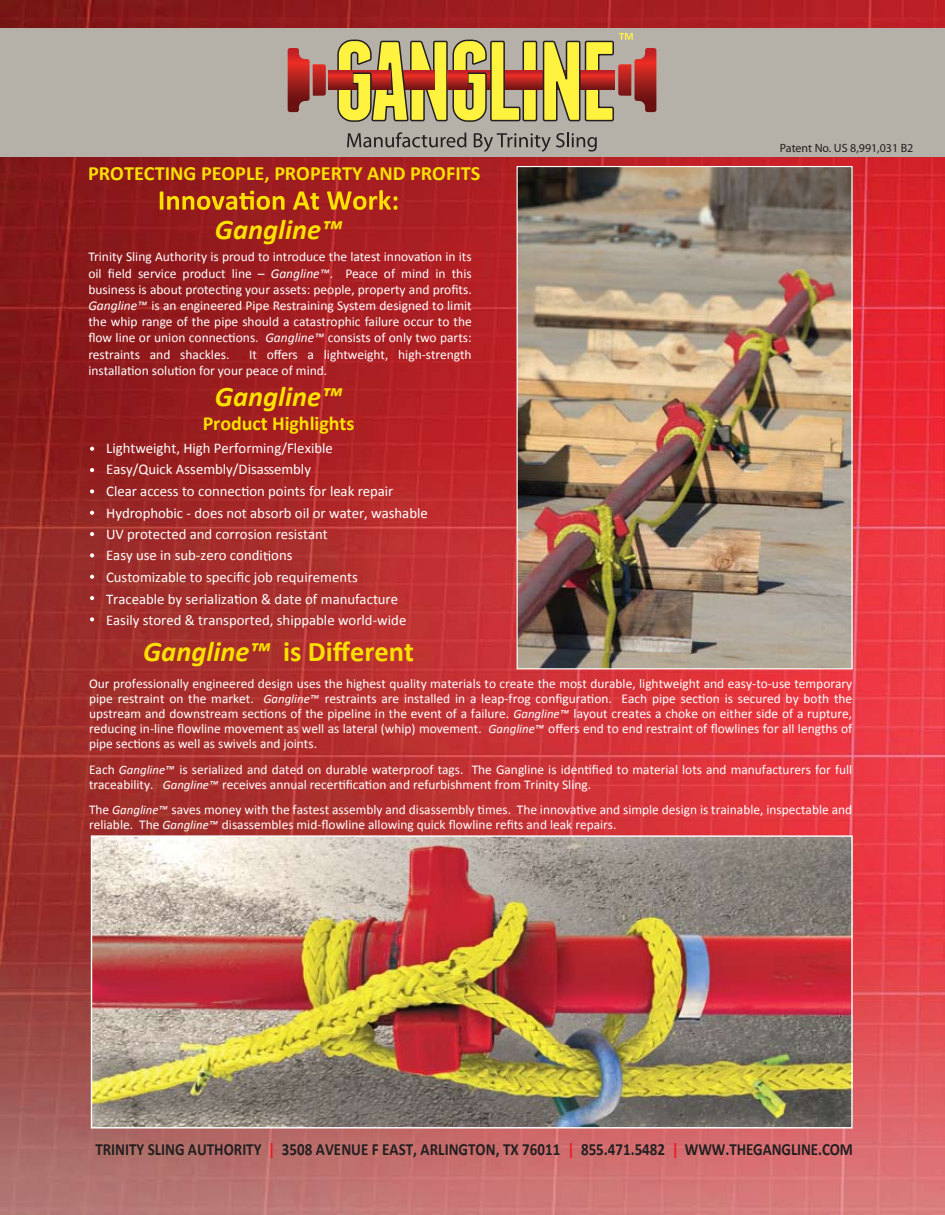
<style>
.page{position:relative;width:945px;height:1215px;background:#fff}
.page>*{position:absolute;margin:0;border:0;box-sizing:border-box;transform-origin:0 0}
.t1{font:700 28.5px "Calibri";color:#fbe000}
.t2{font:italic 700 28.5px "Calibri";color:#fbe000}
.t3{font:700 20.25px "Calibri";color:#fbe000}
.t4{font:700 19.95px "Calibri";color:#fbe000}
.t5{font:700 17.1px "Calibri";color:#231f20;scale:.88 1}
.t6{font:14.7px/21.5px "Calibri";color:#fff}
.t7{font:13.5px/16.2px "Calibri";color:#fff;text-align:justify}
.t8{font:13.35px/15px "Calibri";color:#fff}
.t9{font:12px "Myriad Pro";color:#231f20}
.s1{font-style:italic}
.s2{font-style:italic;font-size:12.75px}
.s3{color:#ed1c24}
</style>
<div class="page">
<img style="left:0;top:0;width:945px;height:1215px">
<img style="left:93px;top:837px;width:758px;height:290px">
<svg style="left:241px;top:486px;width:7px;height:10px"></svg>
<svg style="left:263px;top:551px;width:7px;height:10px"></svg>
<svg style="left:228px;top:594px;width:13px;height:10px"></svg>
<svg style="left:90px;top:447px;width:4px;height:4px"></svg>
<svg style="left:90px;top:468px;width:4px;height:4px"></svg>
<svg style="left:90px;top:489px;width:4px;height:4px"></svg>
<svg style="left:90px;top:511px;width:4px;height:4px"></svg>
<svg style="left:90px;top:532px;width:4px;height:4px"></svg>
<svg style="left:90px;top:553px;width:4px;height:4px"></svg>
<svg style="left:90px;top:575px;width:4px;height:4px"></svg>
<svg style="left:90px;top:596px;width:4px;height:4px"></svg>
<svg style="left:90px;top:617px;width:4px;height:4px"></svg>
<svg style="left:160px;top:190px;width:237px;height:20px;background:#bf6314"></svg>
<img style="left:519px;top:168px;width:332px;height:499px">
<div style="left:0;top:28px;width:945px;height:129px;background:#b6b1a8"></div>
<svg style="left:329px;top:71px;width:213px;height:19px"></svg>
<div style="left:523px;top:41px;width:14px;height:80px;background:#fff340;border-radius:2px"></div>
<div style="left:523px;top:41px;width:14px;height:80px;border:2px solid #231f20;border-radius:2px"></div>
<svg style="left:522px;top:71px;width:16px;height:19px"></svg>
<svg style="left:288px;top:48px;width:38px;height:64px"></svg>
<svg style="left:542px;top:33px;width:114px;height:89px"></svg>
<svg style="left:336px;top:39px;width:185px;height:83px"></svg>
<svg style="left:447px;top:71px;width:21px;height:19px"></svg>
<svg style="left:330px;top:71px;width:22px;height:19px"></svg>
<svg style="left:347px;top:132px;width:119px;height:15px"></svg>
<svg style="left:474px;top:133px;width:123px;height:19px"></svg>
<h2 class="t3" style="left:88px;top:160px;width:394px">PROTECTING PEOPLE, PROPERTY AND PROFITS</h2>
<h1 class="t2" style="left:215px;top:212px;width:128px">Gangline™</h1>
<p class="t7" style="left:88px;top:249px;width:385px">Trinity Sling Authority is proud to introduce the latest innovation in its oil field service product line – <span class="s1">Gangline™</span>. Peace of mind in this business is about protecting your assets: people, property and profits.<br><span class="s1">Gangline™</span> is an engineered Pipe Restraining System designed to limit the whip range of the pipe should a catastrophic failure occur to the flow line or union connections. <span class="s1">Gangline™</span> consists of only two parts: restraints and shackles.</p>
<p class="t7" style="left:88px;top:346px;width:385px;text-indent:161px">It offers a lightweight, high-strength installation solution for your peace of mind.</p>
<h1 class="t2" style="left:215px;top:378px;width:128px">Gangline™</h1>
<h3 class="t4" style="left:203px;top:410px;width:153px">Product Highlights</h3>
<p class="t6" style="left:106px;top:437px;width:323px">Lightweight, High Performing/Flexible<br>Easy/Quick Assembly/Disassembly<br>Clear access to connec on points for leak repair Hydrophobic - does not absorb oil or water, washable UV protected and corrosion resistant<br>Easy use in sub-zero condi ons<br>Customizable to specific job requirements<br>Traceable by serializ on &amp; date of manufacture Easily stored &amp; transported, shippable world-wide</p>
<h1 class="t1" style="left:143px;top:633px;width:272px"><span class="s1">Gangline™</span> is Different</h1>
<p class="t9" style="left:780px;top:140px;width:135px">Patent No. US 8,991,031 B2</p>
<p class="t8" style="left:89px;top:677px;width:765px;text-align:justify">Our professionally engineered design uses the highest quality materials to create the most durable, lightweight and easy-to-use temporary pipe restraint on the market. <span class="s2">Gangline™</span> restraints are installed in a leap-frog configuration. Each pipe section is secured by both the upstream and downstream sections of the pipeline in the event of a failure. <span class="s2">Gangline™</span> layout creates a choke on either side of a rupture, reducing in-line flowline movement as well as lateral (whip) movement. <span class="s2">Gangline™</span> offers end to end restraint of flowlines for all lengths of pipe sections as well as swivels and joints.</p>
<p class="t8" style="left:89px;top:762px;width:765px">Each <span class="s2">Gangline™</span> is serialized and dated on durable waterproof tags. The Gangline is identified to material lots and manufacturers for full traceability. <span class="s2">Gangline™</span> receives annual recertification and refurbishment from Trinity Sling.</p>
<p class="t8" style="left:89px;top:803px;width:765px">The <span class="s2">Gangline™</span> saves money with the fastest assembly and disassembly times. The innovative and simple design is trainable, inspectable and reliable. The <span class="s2">Gangline™</span> disassembles mid-flowline allowing quick flowline refits and leak repairs.</p>
<p class="t5" style="left:95px;top:1138px;width:863px">TRINITY SLING AUTHORITY <span class="s3">|</span> 3508 AVENUE F EAST, ARLINGTON, TX 76011 <span class="s3">|</span> 855.471.5482 <span class="s3">|</span> WWW.THEGANGLINE.COM</p>
</div>
